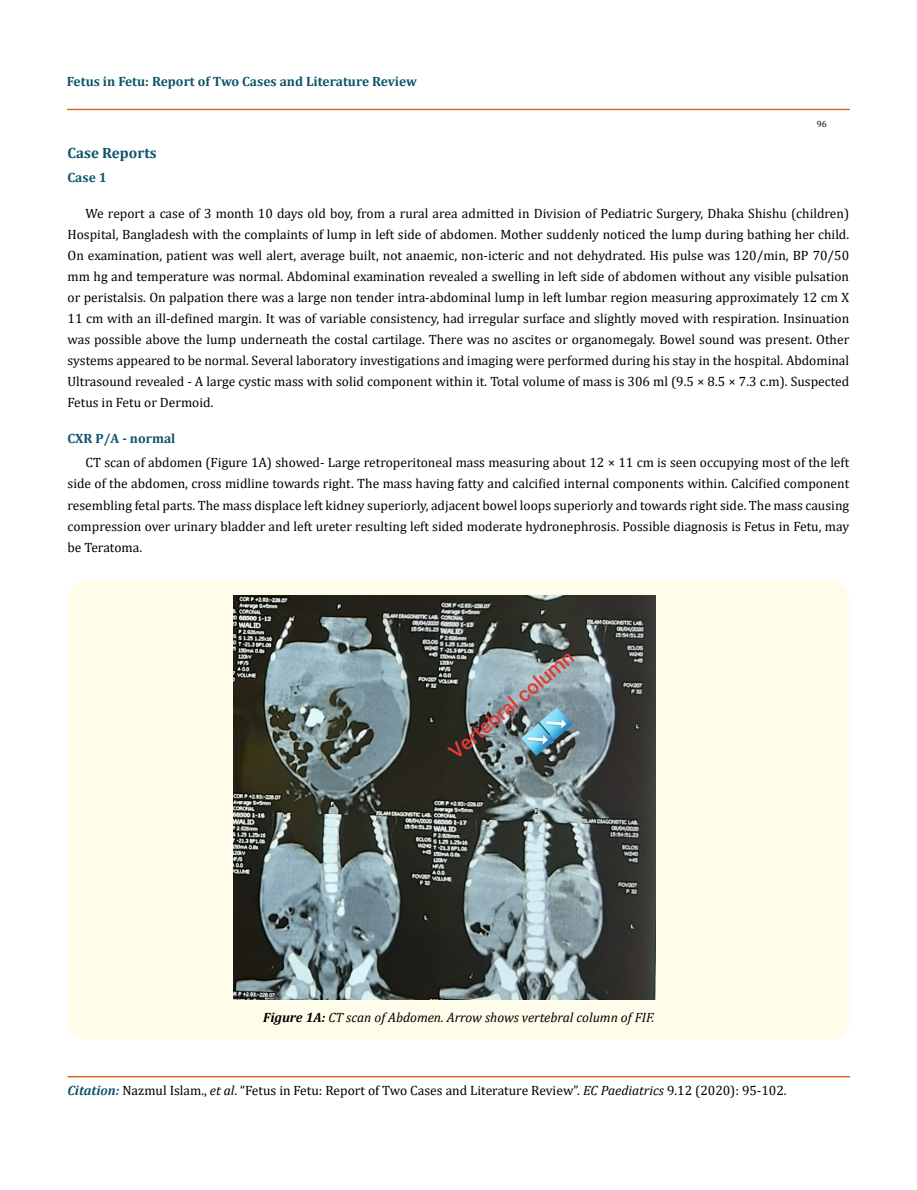
<style>
.page{position:relative;width:917px;height:1190px;background:#fff}
.page>*{position:absolute;margin:0;border:0;box-sizing:border-box;transform-origin:0 0}
.t1{font:700 15px "Cambria";color:#0e546a}
.t2{font:13.5px/21px "Cambria";color:#000;text-align:justify}
.t3{font:700 13.5px "Cambria";color:#0e546a}
.t4{font:italic 13.5px "Cambria";color:#000}
.t5{font:9px "Cambria";color:#000}
.s1{font-weight:700}
.s2{font-weight:700;font-style:italic;color:#0e546a}
.s3{font-style:italic}
</style>
<div class="page">
<div style="left:67px;top:109px;width:782px;height:1px;border:1px solid #e05d1a"></div>
<div style="left:68px;top:1076px;width:781px;height:1px;border:1px solid #e05d1a"></div>
<div style="left:68px;top:580px;width:781px;height:460px;background:#fffde9;border-radius:18px"></div>
<img style="left:234px;top:595px;width:422px;height:404px">
<p class="t3" style="left:67px;top:72px;width:352px">Fetus in Fetu: Report of Two Cases and Literature Review</p>
<p class="t5" style="left:816px;top:118px;width:11px">96</p>
<p class="t1" style="left:68px;top:143px;width:91px">Case Reports</p>
<p class="t3" style="left:68px;top:168px;width:41px">Case 1</p>
<p class="t2" style="left:68px;top:203px;width:783px;text-indent:18px">We report a case of 3 month 10 days old boy, from a rural area admitted in Division of Pediatric Surgery, Dhaka Shishu (children)<br>Hospital, Bangladesh with the complaints of lump in left side of abdomen. Mother suddenly noticed the lump during bathing her child.<br>On examination, patient was well alert, average built, not anaemic, non-icteric and not dehydrated. His pulse was 120/min, BP 70/50 mm hg and temperature was normal. Abdominal examination revealed a swelling in left side of abdomen without any visible pulsation or peristalsis. On palpation there was a large non tender intra-abdominal lump in left lumbar region measuring approximately 12 cm X 11 cm with an ill-defined margin. It was of variable consistency, had irregular surface and slightly moved with respiration. Insinuation was possible above the lump underneath the costal cartilage. There was no ascites or organomegaly. Bowel sound was present. Other systems appeared to be normal. Several laboratory investigations and imaging were performed during his stay in the hospital. Abdominal Ultrasound revealed - A large cystic mass with solid component within it. Total volume of mass is 306 ml (9.5 × 8.5 × 7.3 c.m). Suspected Fetus in Fetu or Dermoid.</p>
<p class="t3" style="left:68px;top:429px;width:109px">CXR P/A - normal</p>
<p class="t2" style="left:68px;top:452px;width:783px;text-indent:18px">CT scan of abdomen (Figure 1A) showed- Large retroperitoneal mass measuring about 12 × 11 cm is seen occupying most of the left side of the abdomen, cross midline towards right. The mass having fatty and calcified internal components within. Calcified component resembling fetal parts. The mass displace left kidney superiorly, adjacent bowel loops superiorly and towards right side. The mass causing compression over urinary bladder and left ureter resulting left sided moderate hydronephrosis. Possible diagnosis is Fetus in Fetu, may be Teratoma.</p>
<p class="t4" style="left:263px;top:1007px;width:393px"><span class="s1">Figure 1A:</span> CT scan of Abdomen. Arrow shows vertebral column of FIF.</p>
<p class="t2" style="left:68px;top:1080px;width:720px"><span class="s2">Citation:</span> Nazmul Islam., <span class="s3">et al</span>. “Fetus in Fetu: Report of Two Cases and Literature Review”. <span class="s3">EC Paediatrics</span> 9.12 (2020): 95-102.</p>
</div>
